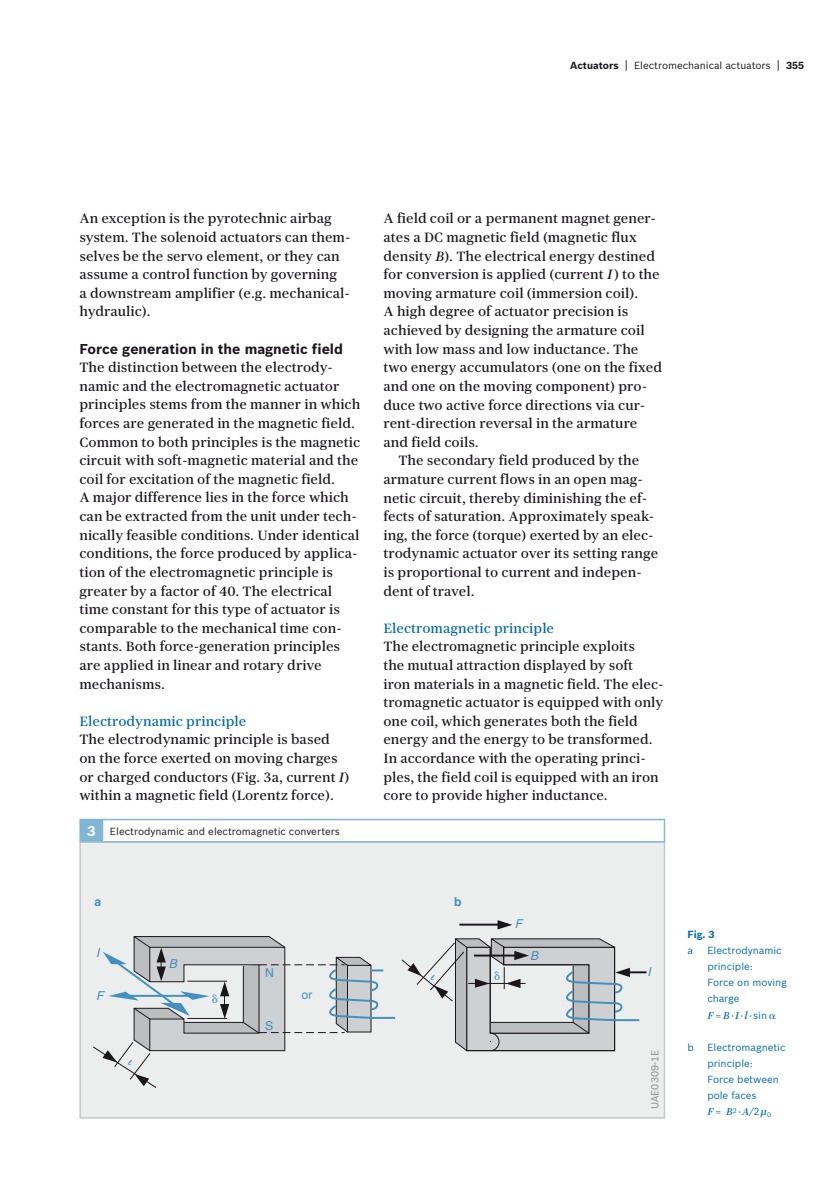
<style>
.page{position:relative;width:834px;height:1191px;background:#fff}
.page>*{position:absolute;margin:0;border:0;box-sizing:border-box;transform-origin:0 0}
.t1{font:700 14px "Bosch Sans";color:#1a171b}
.t2{font:13.65px/18.6px "Bosch Serif";color:#1a171b}
.t3{font:13.65px "Bosch Serif";color:#006bab}
.t4{font:italic 12.25px "Helvetica LT Com";color:#4090c0}
.t5{font:12.25px "Helvetica LT Com";color:#4090c0}
.t6{font:700 12.25px "Helvetica LT Com";color:#4090c0}
.t7{font:10.15px/16.1px "Bosch Sans";color:#006bab}
.t8{font:10.15px "Bosch Sans";color:#1a171b}
.t9{font:italic 10.15px "Bosch Serif";color:#006bab}
.t10{font:10.15px "Bosch Sans";color:#87888a}
.t11{font:700 10.15px "Bosch Sans";color:#006bab}
.s1{font-weight:700}
.s2{font-size:11.38px}
.s3{font-style:italic}
.s4{font-weight:700;font-size:14px;color:#fff}
.s5{font-family:"Bosch Sans";font-style:normal}
</style>
<div class="page">
<div style="left:80px;top:842px;width:584px;height:276px;background:#eceded"></div>
<hr style="left:663px;top:842px;width:2px;height:275px;background:#c6c7c8">
<hr style="left:79px;top:842px;width:2px;height:275px;background:#c6c7c8">
<svg style="left:79px;top:1117px;width:23px;height:1px"></svg>
<hr style="left:102px;top:1117px;width:563px;height:1px;background:#c6c7c8">
<hr style="left:102px;top:819px;width:563px;height:1px;background:#7fb5d5">
<hr style="left:663px;top:820px;width:2px;height:21px;background:#7fb5d5">
<svg style="left:79px;top:819px;width:24px;height:23px"></svg>
<hr style="left:102px;top:841px;width:563px;height:1px;background:#7fb5d5">
<hr style="left:620px;top:971px;width:26px;height:2px;background:#1a171b">
<hr style="left:459px;top:923px;width:49px;height:2px;background:#1a171b">
<svg style="left:497px;top:920px;width:15px;height:9px"></svg>
<svg style="left:93px;top:936px;width:548px;height:151px"></svg>
<p class="t8" style="left:570px;top:61px;width:235px"><span class="s1">Actuators</span> <span class="s2">|</span> Electromechanical actuators <span class="s2">|</span> <span class="s1">355</span></p>
<p class="t2" style="left:79px;top:210px;width:272px">An exception is the pyrotechnic airbag system. The solenoid actuators can them&shy;selves be the servo element, or they can assume a control function by governing<br>a downstream amplifier (e.g. mechanical&shy;hydraulic).</p>
<p class="t1" style="left:79px;top:343px;width:265px">Force generation in the magnetic field</p>
<p class="t2" style="left:79px;top:359px;width:282px">The distinction between the electrody&shy;namic and the electromagnetic actuator principles stems from the manner in which forces are generated in the magnetic field.<br>Common to both principles is the magnetic circuit with soft-magnetic material and the coil for excitation of the magnetic field.<br>A major difference lies in the force which can be extracted from the unit under tech&shy;nically feasible conditions. Under identical conditions, the force produced by applica&shy;tion of the electromagnetic principle is greater by a factor of 40. The electrical time constant for this type of actuator is comparable to the mechanical time con&shy;stants. Both force-generation principles are applied in linear and rotary drive mechanisms.</p>
<p class="t3" style="left:79px;top:715px;width:168px">Electrodynamic principle</p>
<p class="t2" style="left:79px;top:731px;width:271px">The electrodynamic principle is based on the force exerted on moving charges or charged conductors (Fig. 3a, current <span class="s3">I</span>) within a magnetic field (Lorentz force).</p>
<p class="t8" style="left:87px;top:827px;width:254px"><span class="s4">3</span> Electrodynamic and electromagnetic converters</p>
<p class="t2" style="left:383px;top:210px;width:274px">A field coil or a permanent magnet gener-</p>
<p class="t2" style="left:383px;top:229px;width:255px">ates a DC magnetic field (magnetic flux</p>
<p class="t2" style="left:383px;top:247px;width:273px">density <span class="s3">B</span>). The electrical energy destined</p>
<p class="t2" style="left:383px;top:266px;width:278px">for conversion is applied (current <span class="s3">I</span> ) to the</p>
<p class="t2" style="left:383px;top:285px;width:256px">moving armature coil (immersion coil).</p>
<p class="t2" style="left:383px;top:303px;width:246px">A high degree of actuator precision is</p>
<p class="t2" style="left:383px;top:322px;width:263px">achieved by designing the armature coil</p>
<p class="t2" style="left:383px;top:340px;width:256px">with low mass and low inductance. The</p>
<p class="t2" style="left:383px;top:359px;width:280px">two energy accumulators (one on the fixed</p>
<p class="t2" style="left:383px;top:378px;width:265px">and one on the moving component) pro-</p>
<p class="t2" style="left:383px;top:396px;width:263px">duce two active force directions via cur-</p>
<p class="t2" style="left:383px;top:415px;width:255px">rent-direction reversal in the armature</p>
<p class="t2" style="left:383px;top:433px;width:97px">and field coils.</p>
<p class="t2" style="left:398px;top:452px;width:242px">The secondary field produced by the</p>
<p class="t2" style="left:383px;top:471px;width:261px">armature current flows in an open mag-</p>
<p class="t2" style="left:383px;top:489px;width:265px">netic circuit, thereby diminishing the ef-</p>
<p class="t2" style="left:383px;top:508px;width:272px">fects of saturation. Approximately speak-</p>
<p class="t2" style="left:383px;top:526px;width:272px">ing, the force (torque) exerted by an elec-</p>
<p class="t2" style="left:383px;top:545px;width:276px">trodynamic actuator over its setting range</p>
<p class="t2" style="left:383px;top:564px;width:260px">is proportional to current and indepen-</p>
<p class="t2" style="left:383px;top:582px;width:92px">dent of travel.</p>
<p class="t3" style="left:383px;top:622px;width:172px">Electromagnetic principle</p>
<p class="t2" style="left:383px;top:638px;width:281px">The electromagnetic principle exploits<br>the mutual attraction displayed by soft iron materials in a magnetic field. The elec&shy;tromagnetic actuator is equipped with only one coil, which generates both the field energy and the energy to be transformed.<br>In accordance with the operating princi&shy;ples, the field coil is equipped with an iron core to provide higher inductance.</p>
<p class="t6" style="left:95px;top:894px;width:8px">a</p>
<p class="t6" style="left:454px;top:894px;width:9px">b</p>
<p class="t4" style="left:96px;top:945px;width:5px">I</p>
<p class="t4" style="left:96px;top:988px;width:9px">F</p>
<p class="t4" style="left:169px;top:957px;width:10px">B</p>
<p class="t5" style="left:265px;top:967px;width:10px">N</p>
<p class="t5" style="left:265px;top:1021px;width:10px">S</p>
<p class="t5" style="left:301px;top:990px;width:12px">or</p>
<p class="t4" style="left:514px;top:917px;width:9px">F</p>
<p class="t4" style="left:530px;top:948px;width:10px">B</p>
<p class="t4" style="left:647px;top:964px;width:5px">I</p>
<p class="t10" style="left:650px;top:1109px;width:61px;rotate:-90deg">UAE0309-1E</p>
<p class="t11" style="left:687px;top:930px;width:29px">Fig. 3</p>
<p class="t7" style="left:687px;top:943px;width:7px">a</p>
<p class="t7" style="left:707px;top:943px;width:81px">Electrodynamic principle:<br>Force on moving charge</p>
<p class="t9" style="left:707px;top:1010px;width:61px">F = B · I · l · <span class="s5">sin</span></p>
<p class="t7" style="left:687px;top:1040px;width:8px">b</p>
<p class="t7" style="left:707px;top:1040px;width:80px">Electromagnetic principle:<br>Force between pole faces</p>
<p class="t9" style="left:707px;top:1107px;width:65px">F = B<sup>2</sup> · A/<span class="s5">2</span> µ<sub>0</sub></p>
</div>
